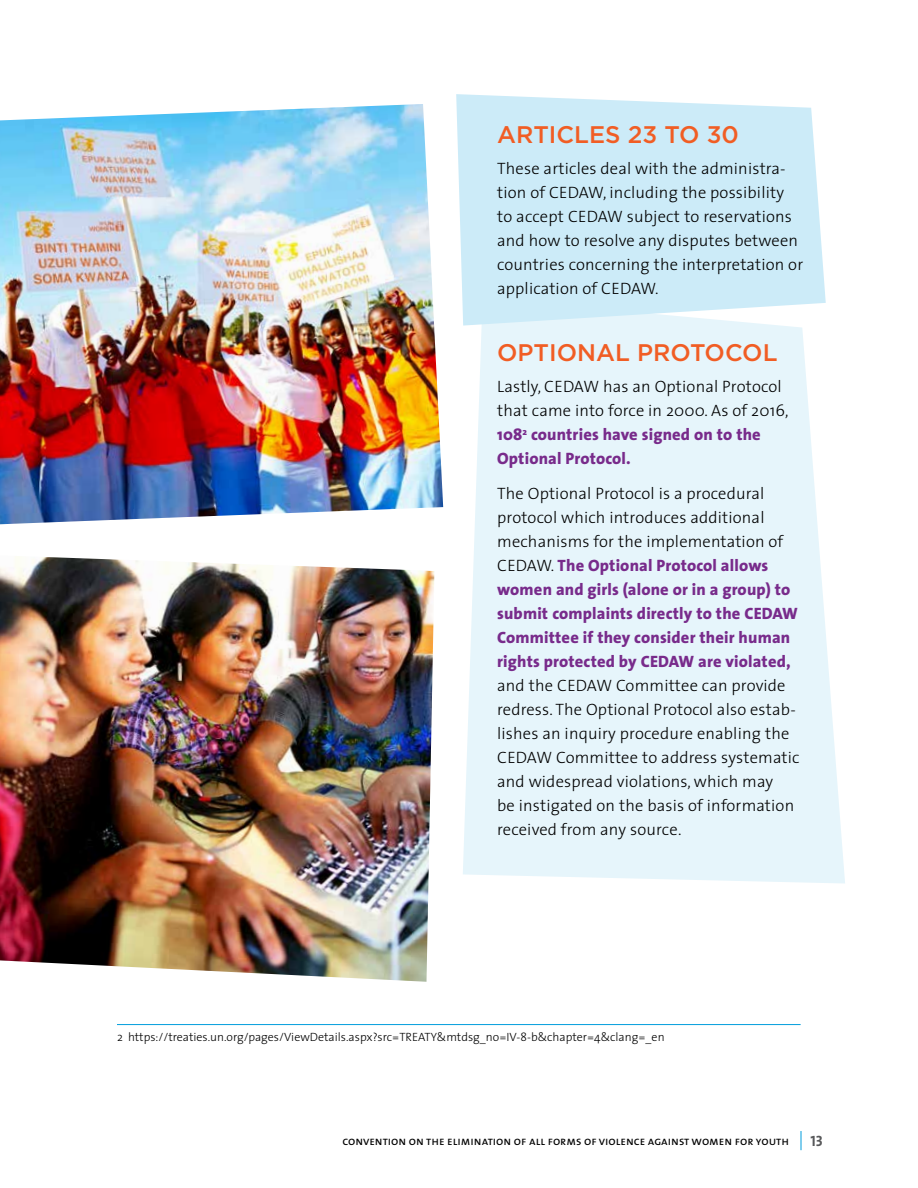
<style>
.page{position:relative;width:918px;height:1188px;background:#fff}
.page>*{position:absolute;margin:0;border:0;box-sizing:border-box;transform-origin:0 0}
.t1{font:500 24px "Gotham";color:#f15d24}
.t2{font:300 16.5px/24px "The Sans";letter-spacing:.01em;color:#000}
.t3{font:800 16.5px/24px "The Sans";letter-spacing:.01em;color:#782b8b}
.t4{font:15px "The Sans Bold Caps";color:#58595b}
.t5{font:300 12px "The Sans";color:#000}
.t6{font:12px "The Sans Caps";color:#000}
.s1{font-weight:800;color:#782b8b}
.s2{font-weight:300;color:#000}
</style>
<div class="page">
<svg style="left:801px;top:1131px;width:1px;height:19px"></svg>
<svg style="left:463px;top:326px;width:382px;height:557px;fill:#e6f5fb"></svg>
<svg style="left:456px;top:94px;width:370px;height:232px;fill:#ccebf8"></svg>
<img style="left:0;top:104px;width:443px;height:420px">
<img style="left:0;top:556px;width:434px;height:426px">
<hr style="left:117px;top:1024px;width:684px;height:1px;background:#009ddc">
<h1 class="t1" style="left:497px;top:121px;width:243px">ARTICLES 23 TO 30</h1>
<p class="t2" style="left:497px;top:156px;width:308px">These articles deal with the administra&shy;tion of CEDAW, including the possibility to accept CEDAW subject to reservations and how to resolve any disputes between countries concerning the interpretation or application of CEDAW.</p>
<h1 class="t1" style="left:497px;top:339px;width:282px">OPTIONAL PROTOCOL</h1>
<p class="t2" style="left:497px;top:374px;width:293px">Lastly, CEDAW has an Optional Protocol that came into force in 2000. As of 2016, <span class="s1">108</span><sup>2</sup> <span class="s1">countries have signed on to the Optional Protocol.</span></p>
<p class="t3" style="left:497px;top:481px;width:302px"><span class="s2">The Optional Protocol is a procedural protocol which introduces additional mechanisms for the implementation of CEDAW.</span> The Optional Protocol allows women and girls (alone or in a group) to submit complaints directly to the CEDAW Committee if they consider their human rights protected by CEDAW are violated,</p>
<p class="t2" style="left:497px;top:673px;width:304px">and the CEDAW Committee can provide redress. The Optional Protocol also estab&shy;lishes an inquiry procedure enabling the CEDAW Committee to address systematic and widespread violations, which may<br>be instigated on the basis of information received from any source.</p>
<p class="t5" style="left:117px;top:1027px;width:549px">2 https://treaties.un.org/pages/ViewDetails.aspx?src=TREATY&amp;mtdsg_no=IV-8-b&amp;chapter=4&amp;clang=_en</p>
<p class="t6" style="left:342px;top:1131px;width:448px">convention on the elimination of all forms of violence against women for youth</p>
<p class="t4" style="left:810px;top:1129px;width:14px">13</p>
</div>
